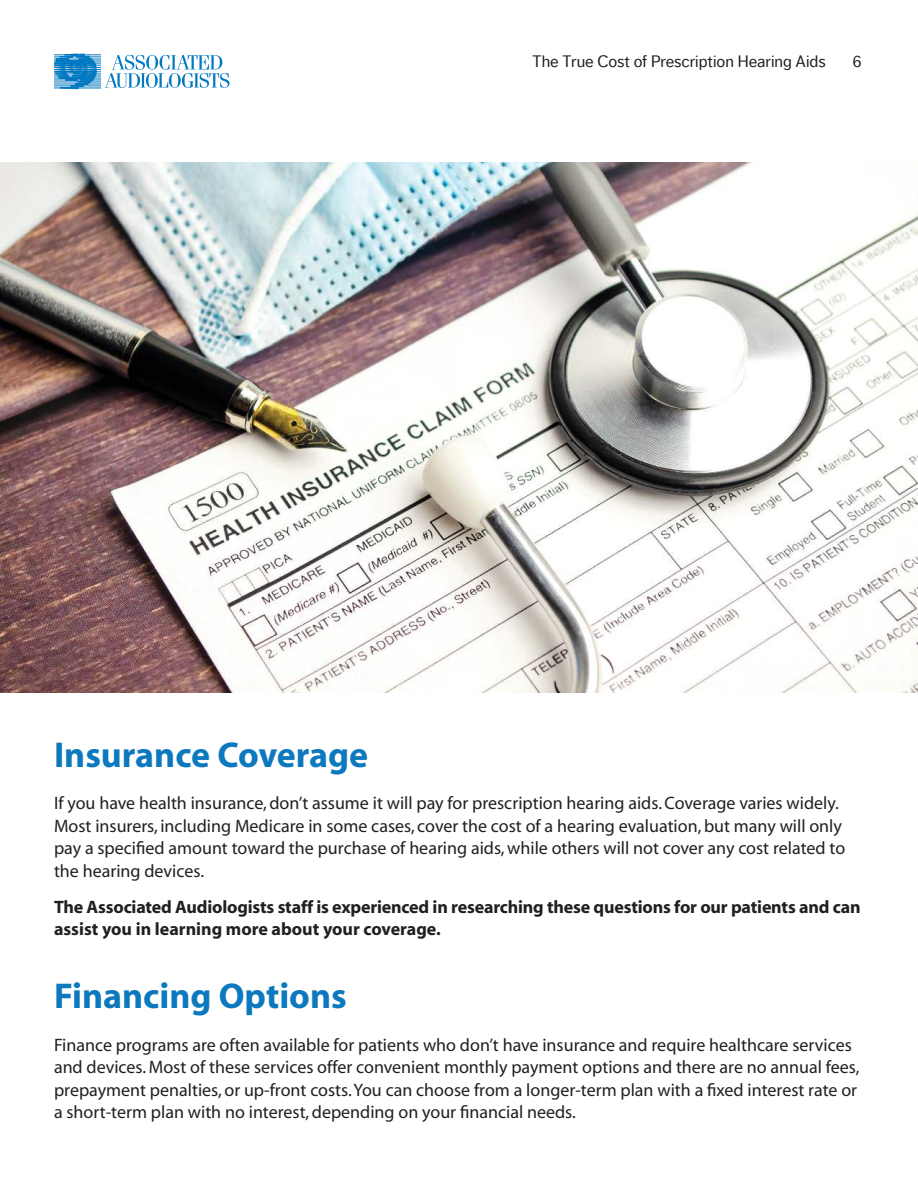
<style>
.page{position:relative;width:918px;height:1188px;background:#fff}
.page>*{position:absolute;margin:0;border:0;box-sizing:border-box;transform-origin:0 0}
.t1{font:700 36px "Myriad";color:#0c78be}
.t2{font:18px/22.5px "Myriad";color:#221f1f}
.t3{font:700 18px/22.5px "Myriad";letter-spacing:-.01em;color:#221f1f}
.t4{font:16.5px "Dagny Offc";color:#221f1f}
</style>
<div class="page">
<svg style="left:54px;top:54px;width:43px;height:34px"></svg>
<svg style="left:105px;top:55px;width:125px;height:33px"></svg>
<hr style="left:54px;top:55px;width:47px;height:1px;background:#0078c1">
<hr style="left:54px;top:57px;width:47px;height:1px;background:#0078c1">
<hr style="left:54px;top:59px;width:47px;height:1px;background:#0078c1">
<hr style="left:54px;top:61px;width:47px;height:1px;background:#0078c1">
<hr style="left:54px;top:63px;width:47px;height:1px;background:#0078c1">
<hr style="left:54px;top:65px;width:47px;height:1px;background:#0078c1">
<hr style="left:54px;top:67px;width:47px;height:1px;background:#0078c1">
<hr style="left:54px;top:69px;width:47px;height:1px;background:#0078c1">
<hr style="left:54px;top:72px;width:47px;height:1px;background:#0078c1">
<hr style="left:54px;top:74px;width:47px;height:1px;background:#0078c1">
<hr style="left:54px;top:76px;width:47px;height:1px;background:#0078c1">
<hr style="left:54px;top:78px;width:47px;height:1px;background:#0078c1">
<hr style="left:54px;top:80px;width:47px;height:1px;background:#0078c1">
<hr style="left:54px;top:82px;width:47px;height:1px;background:#0078c1">
<hr style="left:54px;top:88px;width:47px;height:1px;background:#0078c1">
<hr style="left:54px;top:86px;width:47px;height:1px;background:#0078c1">
<hr style="left:54px;top:84px;width:47px;height:1px;background:#0078c1">
<img style="left:0;top:162px;width:918px;height:530px">
<p class="t4" style="left:533px;top:53px;width:295px">The True Cost of Prescription Hearing Aids</p>
<p class="t4" style="left:852px;top:53px;width:11px">6</p>
<h1 class="t1" style="left:54px;top:741px;width:316px">Insurance Coverage</h1>
<p class="t2" style="left:54px;top:793px;width:793px">If you have health insurance, don’t assume it will pay for prescription hearing aids. Coverage varies widely.<br>Most insurers, including Medicare in some cases, cover the cost of a hearing evaluation, but many will only pay a specified amount toward the purchase of hearing aids, while others will not cover any cost related to the hearing devices.</p>
<p class="t3" style="left:54px;top:897px;width:808px">The Associated Audiologists staff is experienced in researching these questions for our patients and can assist you in learning more about your coverage.</p>
<h1 class="t1" style="left:54px;top:982px;width:294px">Financing Options</h1>
<p class="t2" style="left:54px;top:1035px;width:807px">Finance programs are often available for patients who don’t have insurance and require healthcare services and devices. Most of these services offer convenient monthly payment options and there are no annual fees, prepayment penalties, or up-front costs. You can choose from a longer-term plan with a fixed interest rate or a short-term plan with no interest, depending on your financial needs.</p>
</div>
